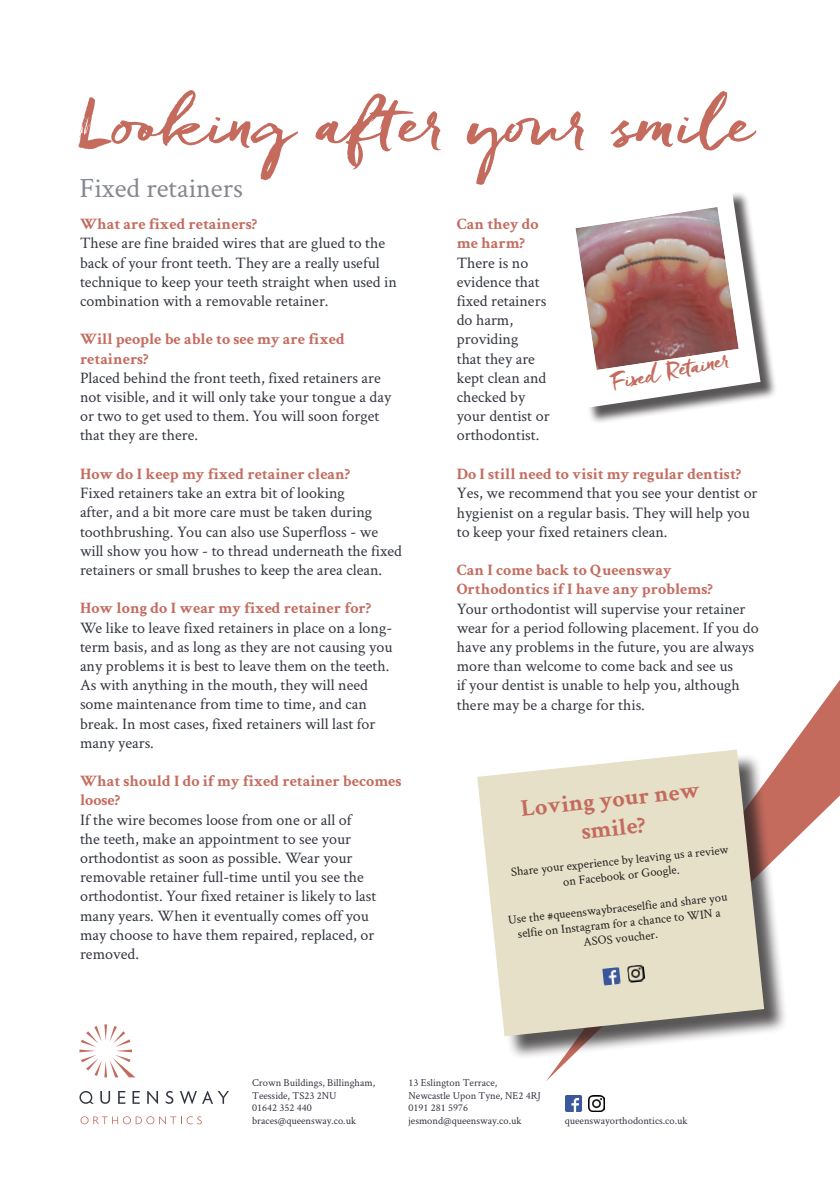
<style>
.page{position:relative;width:840px;height:1191px;background:#fff}
.page>*{position:absolute;margin:0;border:0;box-sizing:border-box;transform-origin:0 0}
.t1{font:68px "Freeland";letter-spacing:-.01em;color:#c46b5e}
.QDC_Cover_Sub_Copy{font:28px "Crimson Text";color:#858891}
.t2{font:700 24px/28.8px "Crimson Text";color:#c46b5e;text-align:center}
.t3{font:23.4px "Freeland";color:#c46b5e}
.t4{font:16px/19.2px "Crimson Text";color:#323640}
.t5{font:700 16px/19.2px "Crimson Text";color:#c46b5e}
.t6{font:12.6px/15px "Crimson Text";color:#231f20;text-align:center}
.t7{font:10.6px/12.6px "Crimson Text";color:#323640}
</style>
<div class="page">
<svg style="left:546px;top:681px;width:293px;height:400px"></svg>
<div style="left:559px;top:191px;width:217px;height:233px;background:#231f20;opacity:.75"></div>
<svg style="left:559px;top:191px;width:201px;height:217px"></svg>
<svg style="left:572px;top:203px;width:168px;height:169px"></svg>
<div style="left:480px;top:753px;width:308px;height:307px;background:#231f20;opacity:.75"></div>
<svg style="left:477px;top:749px;width:286px;height:287px;background:#dfdac5"></svg>
<img style="left:602px;top:967px;width:18px;height:18px">
<img style="left:626px;top:964px;width:19px;height:19px">
<svg style="left:79px;top:1024px;width:56px;height:53px"></svg>
<svg style="left:100px;top:1091px;width:10px;height:12px"></svg>
<svg style="left:118px;top:1091px;width:7px;height:12px"></svg>
<svg style="left:165px;top:1091px;width:8px;height:12px"></svg>
<svg style="left:79px;top:1091px;width:14px;height:12px"></svg>
<svg style="left:132px;top:1091px;width:8px;height:12px"></svg>
<svg style="left:147px;top:1091px;width:11px;height:12px"></svg>
<svg style="left:180px;top:1091px;width:49px;height:12px"></svg>
<svg style="left:80px;top:1116px;width:122px;height:8px"></svg>
<img style="left:565px;top:1095px;width:16px;height:16px">
<img style="left:588px;top:1095px;width:16px;height:16px">
<p class="t1" style="left:79px;top:79px;width:676px">Looking after your smile</p>
<p class="QDC_Cover_Sub_Copy" style="left:79px;top:169px;width:165px">Fixed retainers</p>
<p class="t5" style="left:80px;top:214px;width:179px">What are fixed retainers?</p>
<p class="t4" style="left:80px;top:233px;width:318px">These are fine braided wires that are glued to the back of your front teeth. They are a really useful technique to keep your teeth straight when used in combination with a removable retainer.</p>
<p class="t5" style="left:80px;top:329px;width:266px">Will people be able to see my are fixed retainers?</p>
<p class="t4" style="left:80px;top:367px;width:312px">Placed behind the front teeth, fixed retainers are not visible, and it will only take your tongue a day or two to get used to them. You will soon forget that they are there.</p>
<p class="t5" style="left:80px;top:464px;width:272px">How do I keep my fixed retainer clean?</p>
<p class="t4" style="left:80px;top:483px;width:323px">Fixed retainers take an extra bit of looking<br>after, and a bit more care must be taken during toothbrushing. You can also use Superfloss - we will show you how - to thread underneath the fixed retainers or small brushes to keep the area clean.</p>
<p class="t5" style="left:80px;top:598px;width:292px">How long do I wear my fixed retainer for?</p>
<p class="t4" style="left:80px;top:617px;width:314px;text-align:justify">We like to leave fixed retainers in place on a long&shy;term basis, and as long as they are not causing you any problems it is best to leave them on the teeth.</p>
<p class="t4" style="left:80px;top:675px;width:297px">As with anything in the mouth, they will need some maintenance from time to time, and can break. In most cases, fixed retainers will last for many years.</p>
<p class="t5" style="left:80px;top:771px;width:323px">What should I do if my fixed retainer becomes loose?</p>
<p class="t4" style="left:80px;top:809px;width:298px">If the wire becomes loose from one or all of<br>the teeth, make an appointment to see your orthodontist as soon as possible. Wear your removable retainer full-time until you see the orthodontist. Your fixed retainer is likely to last many years. When it eventually comes off you may choose to have them repaired, replaced, or removed.</p>
<p class="t5" style="left:456px;top:214px;width:83px">Can they do me harm?</p>
<p class="t4" style="left:456px;top:252px;width:94px">There is no evidence that fixed retainers do harm, providing<br>that they are kept clean and checked by your dentist or orthodontist.</p>
<p class="t5" style="left:456px;top:464px;width:286px">Do I still need to visit my regular dentist?</p>
<p class="t4" style="left:456px;top:483px;width:302px">Yes, we recommend that you see your dentist or hygienist on a regular basis. They will help you to keep your fixed retainers clean.</p>
<p class="t5" style="left:456px;top:560px;width:257px">Can I come back to Queensway<br>Orthodontics if I have any problems?</p>
<p class="t4" style="left:456px;top:598px;width:303px">Your orthodontist will supervise your retainer wear for a period following placement. If you do have any problems in the future, you are always more than welcome to come back and see us<br>if your dentist is unable to help you, although there may be a charge for this.</p>
<p class="t3" style="left:608px;top:368px;width:121px;rotate:-12deg">Fixed Retainer</p>
<p class="t2" style="left:519px;top:793px;width:181px;rotate:-6deg">Loving your new smile?</p>
<p class="t6" style="left:510px;top:864px;width:220px;rotate:-6deg">Share your experience by leaving us a review on Facebook or Google.</p>
<p class="t6" style="left:507px;top:911px;width:222px;rotate:-6deg">Use the #queenswaybraceselfie and share you selfie on Instagram for a chance to WIN a</p>
<p class="t6" style="left:582px;top:934px;width:76px;rotate:-6deg">ASOS voucher.</p>
<p class="t7" style="left:252px;top:1076px;width:124px">Crown Buildings, Billingham,<br>Teesside, TS23 2NU<br>01642 352 440 braces@queensway.co.uk</p>
<p class="t7" style="left:408px;top:1076px;width:134px">13 Eslington Terrace,<br>Newcastle Upon Tyne, NE2 4RJ<br>0191 281 5976 jesmond@queensway.co.uk</p>
<p class="t7" style="left:564px;top:1114px;width:124px">queenswayorthodontics.co.uk</p>
</div>
